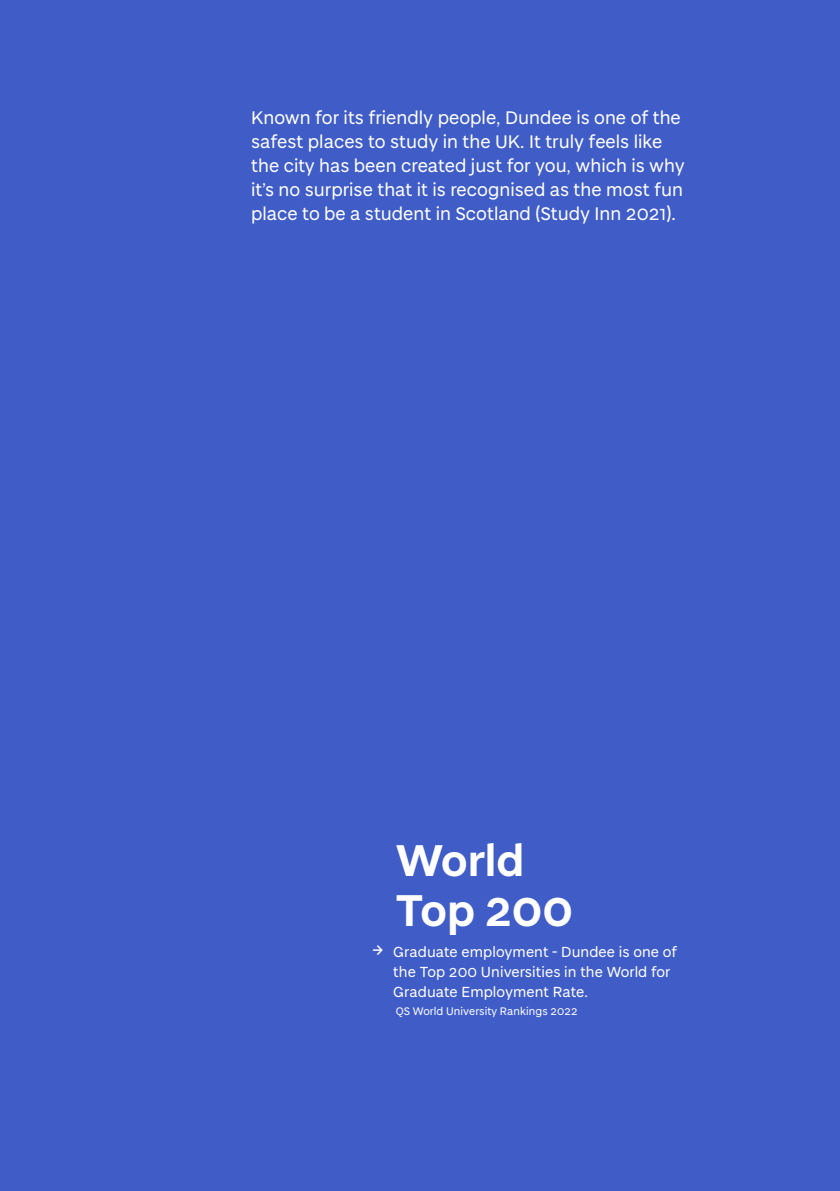
<style>
.page{position:relative;width:840px;height:1191px;background:#fff}
.page>*{position:absolute;margin:0;border:0;box-sizing:border-box;transform-origin:0 0}
.t1{font:700 48px/50px "Baxter Sans";color:#fff}
.t2{font:20px/24px "Baxter Sans";color:#fff}
.t3{font:16px/20px "Baxter Sans";letter-spacing:.005em;color:#fff}
.t4{font:12px "Baxter Sans";letter-spacing:.005em;color:#fff}
.s1{font-family:"Baxter Prospectus";font-size:22px}
</style>
<div class="page">
<div style="left:0;top:0;width:839px;height:1191px;background:#3f5cc7"></div>
<p class="t2" style="left:251px;top:105px;width:435px">Known for its friendly people, Dundee is one of the safest places to study in the UK. It truly feels like the city has been created just for you, which is why it’s no surprise that it is recognised as the most fun place to be a student in Scotland (Study Inn 2021).</p>
<h1 class="t1" style="left:395px;top:832px;width:179px">World<br>Top 200</h1>
<p class="t3" style="left:393px;top:941px;width:285px;text-indent:-20px"><span class="s1">→</span> Graduate employment - Dundee is one of the Top 200 Universities in the World for<br>Graduate Employment Rate.</p>
<p class="t4" style="left:395px;top:1003px;width:183px">QS World University Rankings 2022</p>
</div>
